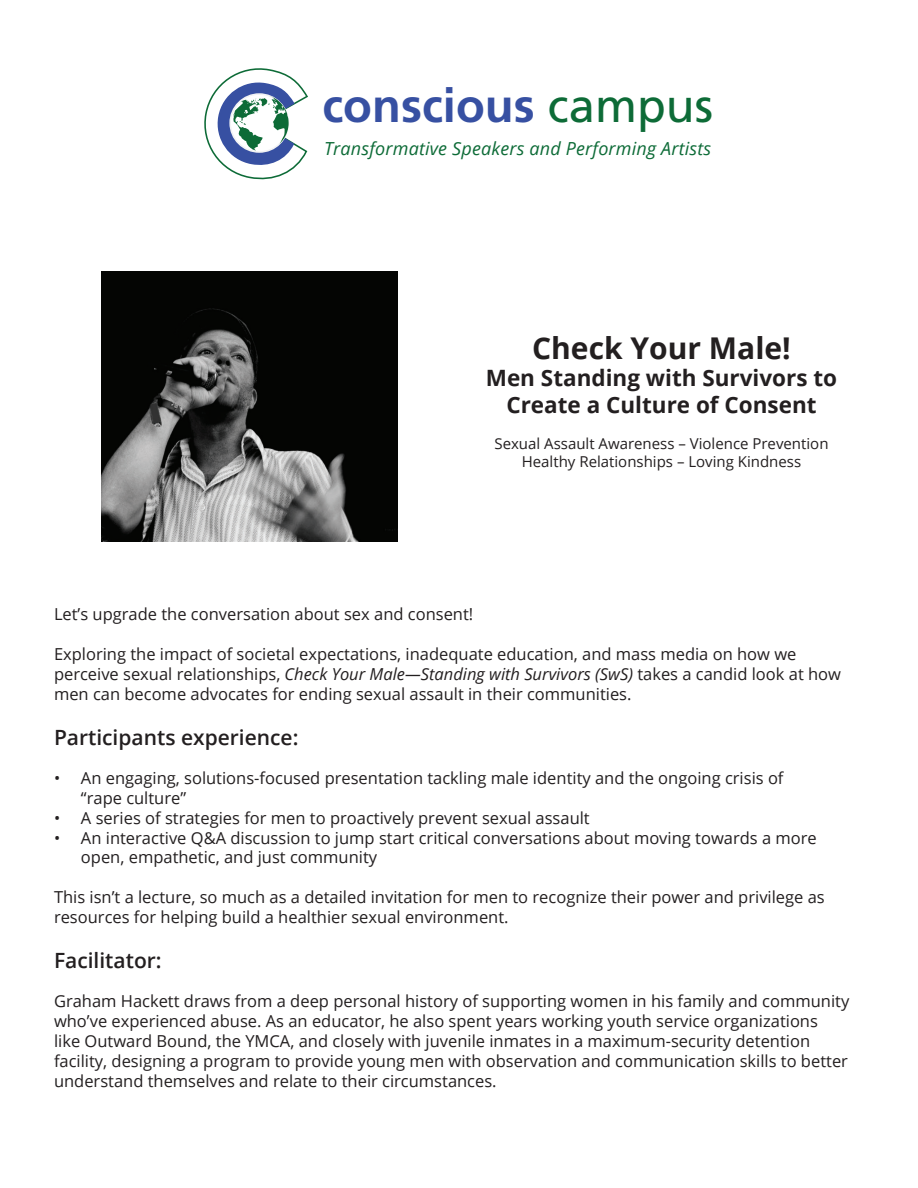
<style>
.page{position:relative;width:918px;height:1188px;background:#fff}
.page>*{position:absolute;margin:0;border:0;box-sizing:border-box;transform-origin:0 0}
.t1{font:700 47.4px "Frutiger LT Std";color:#3750a2}
.t2{font:700 30px "Open Sans";color:#231f20}
.t3{font:700 22.5px/27px "Open Sans";color:#231f20;text-align:center}
.t4{font:600 21px "Open Sans";color:#231f20}
.t5{font:italic 18px "Open Sans";letter-spacing:.01em;color:#0d6b37}
.t6{font:16.5px/19.8px "Open Sans";color:#231f20}
.t7{font:15px/18px "Open Sans";color:#231f20;text-align:center}
.s1{font-weight:400;color:#0d6b37}
.s2{font-style:italic}
</style>
<div class="page">
<svg style="left:204px;top:68px;width:104px;height:112px"></svg>
<img style="left:102px;top:271px;width:295px;height:270px">
<h1 class="t1" style="left:322px;top:78px;width:392px">conscious <span class="s1">campus</span></h1>
<p class="t5" style="left:324px;top:136px;width:388px">Transformative Speakers and Performing Artists</p>
<h2 class="t2" style="left:532px;top:327px;width:260px">Check Your Male!</h2>
<h3 class="t3" style="left:486px;top:364px;width:353px">Men Standing with Survivors to<br>Create a Culture of Consent</h3>
<p class="t7" style="left:494px;top:434px;width:336px">Sexual Assault Awareness – Violence Prevention<br>Healthy Relationships – Loving Kindness</p>
<p class="t6" style="left:54px;top:604px;width:421px">Let’s upgrade the conversation about sex and consent!</p>
<p class="t6" style="left:54px;top:644px;width:789px">Exploring the impact of societal expectations, inadequate education, and mass media on how we perceive sexual relationships, <span class="s2">Check Your Male—Standing with Survivors (SwS)</span> takes a candid look at how men can become advocates for ending sexual assault in their communities.</p>
<p class="t4" style="left:54px;top:723px;width:246px">Participants experience:</p>
<p class="t6" style="left:81px;top:768px;width:704px;text-indent:-27px">• An engaging, solutions-focused presentation tackling male identity and the ongoing crisis of “rape culture”</p>
<p class="t6" style="left:54px;top:808px;width:537px">• A series of strategies for men to proactively prevent sexual assault</p>
<p class="t6" style="left:81px;top:827px;width:737px;text-indent:-27px">• An interactive Q&amp;A discussion to jump start critical conversations about moving towards a more open, empathetic, and just community</p>
<p class="t6" style="left:54px;top:887px;width:772px">This isn’t a lecture, so much as a detailed invitation for men to recognize their power and privilege as resources for helping build a healthier sexual environment.</p>
<p class="t4" style="left:54px;top:946px;width:109px">Facilitator:</p>
<p class="t6" style="left:54px;top:991px;width:797px">Graham Hackett draws from a deep personal history of supporting women in his family and community who’ve experienced abuse. As an educator, he also spent years working youth service organizations<br>like Outward Bound, the YMCA, and closely with juvenile inmates in a maximum-security detention facility, designing a program to provide young men with observation and communication skills to better understand themselves and relate to their circumstances.</p>
</div>
